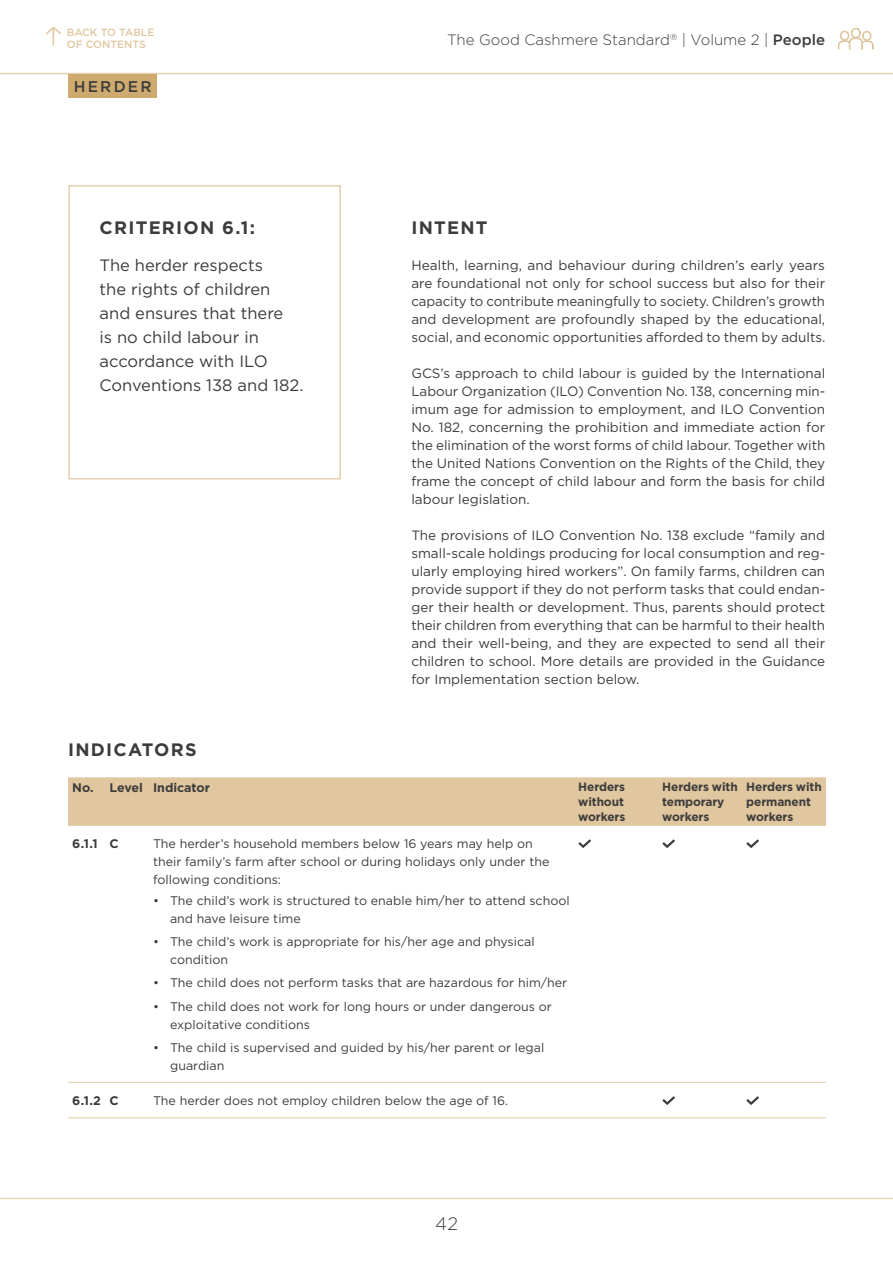
<style>
.page{position:relative;width:893px;height:1263px;background:#fff}
.page>*{position:absolute;margin:0;border:0;box-sizing:border-box;transform-origin:0 0}
.t1{font:700 18px "Gotham";letter-spacing:.07em;color:#3c3c3b}
.t2{font:300 18px "Gotham";color:#3c3c3b}
.t3{font:16.5px/24px "Gotham";color:#3c3c3b}
.t4{font:500 15.45px "Gotham";letter-spacing:.14em;color:#3c3c3b}
.t5{font:300 15px "Gotham";color:#3c3c3b}
.t6{font:13.5px/18px "Gotham";color:#3c3c3b;text-align:justify}
.t7{font:12.45px/18px "Gotham";color:#3c3c3b}
.t8{font:700 12.45px "Gotham";color:#3c3c3b}
.t9{font:700 12px/15px "Gotham";letter-spacing:-.01em;color:#3c3c3b}
.t10{font:500 10.5px/12px "Gotham";color:#e1c79f}
.s1{font-weight:500}
</style>
<div class="page">
<hr style="left:0;top:73px;width:893px;height:1px;background:#e4cfae">
<svg style="left:838px;top:28px;width:36px;height:21px"></svg>
<hr style="left:0;top:1198px;width:893px;height:1px;background:#ead8bc">
<svg style="left:45px;top:26px;width:16px;height:19px"></svg>
<div style="left:68px;top:185px;width:273px;height:294px;border:2px solid #e4cfae"></div>
<div style="left:68px;top:777px;width:758px;height:48px;background:#e1c79f"></div>
<hr style="left:68px;top:825px;width:37px;height:1px;background:#e4cfae">
<hr style="left:105px;top:825px;width:44px;height:1px;background:#e4cfae">
<hr style="left:149px;top:825px;width:425px;height:1px;background:#e4cfae">
<hr style="left:574px;top:825px;width:84px;height:1px;background:#e4cfae">
<hr style="left:658px;top:825px;width:84px;height:1px;background:#e4cfae">
<hr style="left:742px;top:825px;width:84px;height:1px;background:#e4cfae">
<hr style="left:68px;top:1082px;width:37px;height:1px;background:#e4cfae">
<hr style="left:105px;top:1082px;width:44px;height:1px;background:#e4cfae">
<hr style="left:149px;top:1082px;width:425px;height:1px;background:#e4cfae">
<hr style="left:574px;top:1082px;width:84px;height:1px;background:#e4cfae">
<hr style="left:658px;top:1082px;width:84px;height:1px;background:#e4cfae">
<hr style="left:742px;top:1082px;width:84px;height:1px;background:#e4cfae">
<hr style="left:68px;top:1117px;width:37px;height:1px;background:#e4cfae">
<hr style="left:105px;top:1117px;width:44px;height:1px;background:#e4cfae">
<hr style="left:149px;top:1117px;width:425px;height:1px;background:#e4cfae">
<hr style="left:574px;top:1117px;width:84px;height:1px;background:#e4cfae">
<hr style="left:658px;top:1117px;width:84px;height:1px;background:#e4cfae">
<hr style="left:742px;top:1117px;width:84px;height:1px;background:#e4cfae">
<svg style="left:578px;top:839px;width:13px;height:9px"></svg>
<svg style="left:662px;top:839px;width:13px;height:9px"></svg>
<svg style="left:746px;top:839px;width:13px;height:9px"></svg>
<svg style="left:662px;top:1096px;width:13px;height:9px"></svg>
<svg style="left:746px;top:1096px;width:13px;height:9px"></svg>
<div style="left:68px;top:74px;width:89px;height:24px;background:#cfaa6e"></div>
<p class="t10" style="left:67px;top:26px;width:89px">BACK TO TABLE<br>OF CONTENTS</p>
<p class="t4" style="left:74px;top:77px;width:79px">HERDER</p>
<h1 class="t1" style="left:100px;top:216px;width:157px">CRITERION 6.1:</h1>
<p class="t3" style="left:100px;top:253px;width:205px">The herder respects<br>the rights of children and ensures that there<br>is no child labour in accordance with ILO<br>Conventions 138 and 182.</p>
<p class="t5" style="left:447px;top:32px;width:380px">The Good Cashmere Standard<sup>®</sup> | Volume 2 | <span class="s1">People</span></p>
<h1 class="t1" style="left:411px;top:216px;width:78px">INTENT</h1>
<p class="t6" style="left:411px;top:256px;width:416px">Health, learning, and behaviour during children’s early years are foundational not only for school success but also for their capacity to contribute meaningfully to society. Children’s growth and development are profoundly shaped by the educational, social, and economic opportunities afforded to them by adults.</p>
<p class="t6" style="left:411px;top:364px;width:415px">GCS’s approach to child labour is guided by the International Labour Organization (ILO) Convention No. 138, concerning min&shy;imum age for admission to employment, and ILO Convention No. 182, concerning the prohibition and immediate action for the elimination of the worst forms of child labour. Together with the United Nations Convention on the Rights of the Child, they frame the concept of child labour and form the basis for child labour legislation.</p>
<p class="t6" style="left:411px;top:526px;width:415px">The provisions of ILO Convention No. 138 exclude “family and small-scale holdings producing for local consumption and reg&shy;ularly employing hired workers”. On family farms, children can provide support if they do not perform tasks that could endan&shy;ger their health or development. Thus, parents should protect their children from everything that can be harmful to their health and their well-being, and they are expected to send all their children to school. More details are provided in the Guidance for Implementation section below.</p>
<h1 class="t1" style="left:68px;top:738px;width:130px">INDICATORS</h1>
<p class="t8" style="left:72px;top:779px;width:139px">No. Level Indicator</p>
<p class="t9" style="left:578px;top:779px;width:49px;text-align:justify">Herders without workers</p>
<p class="t9" style="left:662px;top:779px;width:77px">Herders with temporary workers</p>
<p class="t9" style="left:746px;top:779px;width:77px">Herders with permanent workers</p>
<p class="t8" style="left:72px;top:835px;width:48px">6.1.1 C</p>
<p class="t7" style="left:153px;top:834px;width:398px">The herder’s household members below 16 years may help on their family’s farm after school or during holidays only under the following conditions:</p>
<p class="t7" style="left:170px;top:891px;width:401px;text-indent:-17px">• The child’s work is structured to enable him/her to attend school and have leisure time</p>
<p class="t7" style="left:170px;top:933px;width:366px;text-indent:-17px">• The child’s work is appropriate for his/her age and physical condition</p>
<p class="t7" style="left:153px;top:974px;width:416px">• The child does not perform tasks that are hazardous for him/her</p>
<p class="t7" style="left:170px;top:997px;width:383px;text-indent:-17px">• The child does not work for long hours or under dangerous or exploitative conditions</p>
<p class="t7" style="left:170px;top:1038px;width:376px;text-indent:-17px">• The child is supervised and guided by his/her parent or legal guardian</p>
<p class="t8" style="left:72px;top:1092px;width:48px">6.1.2 C</p>
<p class="t7" style="left:153px;top:1091px;width:357px">The herder does not employ children below the age of 16.</p>
<h1 class="t2" style="left:435px;top:1214px;width:24px">42</h1>
</div>
